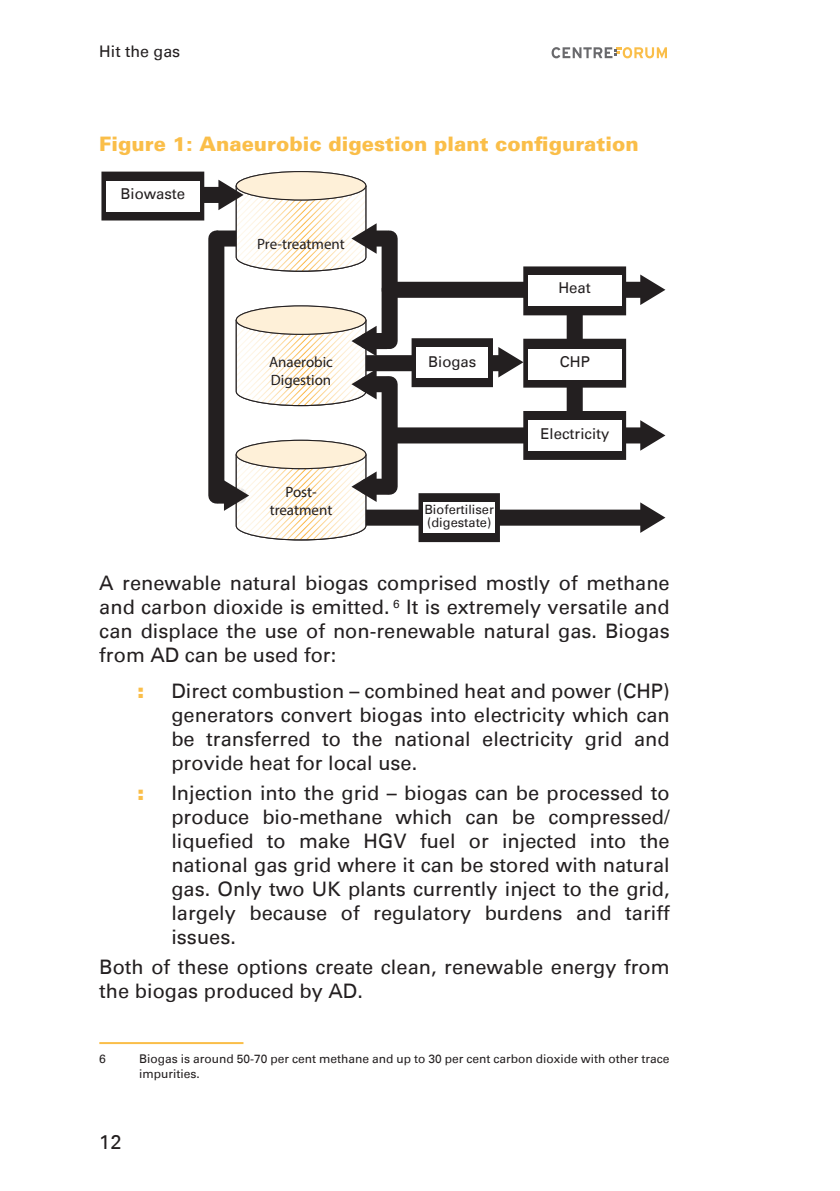
<style>
.page{position:relative;width:840px;height:1191px;background:#fff}
.page>*{position:absolute;margin:0;border:0;box-sizing:border-box;transform-origin:0 0}
.t1{font:20px/24px "Univers LT";color:#231f20;text-align:justify}
.t2{font:900 20px "Univers LT";color:#fabe49}
.t3{font:900 20px "Arial";color:#fabe49}
.t4{font:16px "Univers LT";color:#231f20}
.t5{font:15px/18px "Myriad Pro";color:#231f20}
.t6{font:15px "Univers LT";color:#231f20}
.t7{font:12.8px/12.8px "Univers LT";color:#231f20}
.t8{font:12px/14.4px "Univers LT";color:#231f20}
</style>
<div class="page">
<svg style="left:551px;top:47px;width:115px;height:11px"></svg>
<div style="left:418px;top:493px;width:81px;height:49px;border:10px solid #231f20"></div>
<div style="left:367px;top:230px;width:20px;height:16px;background:#231f20"></div>
<svg style="left:236px;top:172px;width:129px;height:28px"></svg>
<div style="left:235px;top:171px;width:131px;height:29px;border:1px solid #231f20;border-radius:50%"></div>
<svg style="left:236px;top:306px;width:129px;height:28px"></svg>
<div style="left:235px;top:305px;width:131px;height:30px;border:1px solid #231f20;border-radius:50%"></div>
<svg style="left:236px;top:440px;width:129px;height:28px"></svg>
<div style="left:235px;top:440px;width:131px;height:29px;border:1px solid #231f20;border-radius:50%"></div>
<div style="left:208px;top:238px;width:16px;height:257px;background:#231f20"></div>
<div style="left:381px;top:238px;width:16px;height:103px;background:#231f20"></div>
<div style="left:367px;top:333px;width:20px;height:16px;background:#231f20"></div>
<div style="left:389px;top:282px;width:254px;height:16px;background:#231f20"></div>
<div style="left:523px;top:266px;width:102px;height:49px;border:10px solid #231f20"></div>
<div style="left:523px;top:339px;width:102px;height:49px;border:10px solid #231f20"></div>
<div style="left:367px;top:376px;width:20px;height:16px;background:#231f20"></div>
<div style="left:381px;top:384px;width:16px;height:103px;background:#231f20"></div>
<div style="left:367px;top:479px;width:20px;height:16px;background:#231f20"></div>
<svg style="left:215px;top:453px;width:170px;height:88px"></svg>
<svg style="left:235px;top:317px;width:150px;height:90px"></svg>
<div style="left:392px;top:427px;width:251px;height:16px;background:#231f20"></div>
<div style="left:523px;top:411px;width:102px;height:49px;border:10px solid #231f20"></div>
<div style="left:365px;top:355px;width:139px;height:16px;background:#231f20"></div>
<div style="left:566px;top:306px;width:16px;height:116px;background:#231f20"></div>
<div style="left:365px;top:509px;width:276px;height:16px;background:#231f20"></div>
<svg style="left:631px;top:274px;width:35px;height:31px"></svg>
<svg style="left:631px;top:420px;width:35px;height:31px"></svg>
<svg style="left:631px;top:502px;width:35px;height:31px"></svg>
<div style="left:118px;top:187px;width:104px;height:16px;background:#231f20"></div>
<div style="left:101px;top:172px;width:103px;height:48px;border:10px solid #231f20"></div>
<svg style="left:210px;top:175px;width:175px;height:97px"></svg>
<div style="left:106px;top:181px;width:93px;height:30px;background:#fff"></div>
<div style="left:528px;top:275px;width:93px;height:30px;background:#fff"></div>
<div style="left:528px;top:349px;width:93px;height:30px;background:#fff"></div>
<div style="left:528px;top:421px;width:93px;height:30px;background:#fff"></div>
<div style="left:423px;top:502px;width:72px;height:30px;background:#fff"></div>
<div style="left:411px;top:338px;width:81px;height:49px;border:10px solid #231f20"></div>
<div style="left:416px;top:347px;width:72px;height:30px;background:#fff"></div>
<svg style="left:489px;top:342px;width:43px;height:44px"></svg>
<div style="left:216px;top:230px;width:20px;height:16px;background:#231f20"></div>
<hr style="left:99px;top:1042px;width:144px;height:2px;background:#fabe49">
<p class="t4" style="left:99px;top:42px;width:82px">Hit the gas</p>
<p class="t2" style="left:99px;top:131px;width:540px">Figure 1: Anaeurobic digestion plant configuration</p>
<p class="t6" style="left:120px;top:185px;width:66px">Biowaste</p>
<p class="t5" style="left:257px;top:235px;width:89px">Pre-treatment</p>
<p class="t5" style="left:269px;top:353px;width:65px">Anaerobic<br>Digestion</p>
<p class="t5" style="left:269px;top:483px;width:64px;text-align:center">Post&shy;treatment</p>
<p class="t6" style="left:428px;top:353px;width:49px">Biogas</p>
<p class="t7" style="left:424px;top:503px;width:71px">Biofertiliser (digestate)</p>
<p class="t6" style="left:558px;top:279px;width:34px">Heat</p>
<p class="t6" style="left:559px;top:353px;width:31px">CHP</p>
<p class="t6" style="left:540px;top:424px;width:71px">Electricity</p>
<p class="t1" style="left:99px;top:571px;width:571px">A renewable natural biogas comprised mostly of methane and carbon dioxide is emitted. <sup>6</sup> It is extremely versatile and can displace the use of non-renewable natural gas. Biogas from AD can be used for:</p>
<p class="t3" style="left:137px;top:677px;width:8px">:</p>
<p class="t1" style="left:171px;top:679px;width:499px">Direct combustion – combined heat and power (CHP) generators convert biogas into electricity which can be transferred to the national electricity grid and provide heat for local use.</p>
<p class="t3" style="left:137px;top:778px;width:8px">:</p>
<p class="t1" style="left:171px;top:781px;width:499px">Injection into the grid – biogas can be processed to produce bio-methane which can be compressed/ liquefied to make HGV fuel or injected into the national gas grid where it can be stored with natural gas. Only two UK plants currently inject to the grid, largely because of regulatory burdens and tariff issues.</p>
<p class="t1" style="left:99px;top:955px;width:571px">Both of these options create clean, renewable energy from the biogas produced by AD.</p>
<p class="t8" style="left:99px;top:1051px;width:8px">6</p>
<p class="t8" style="left:139px;top:1051px;width:531px">Biogas is around 50-70 per cent methane and up to 30 per cent carbon dioxide with other trace impurities.</p>
<p class="t1" style="left:99px;top:1130px;width:24px">12</p>
</div>
